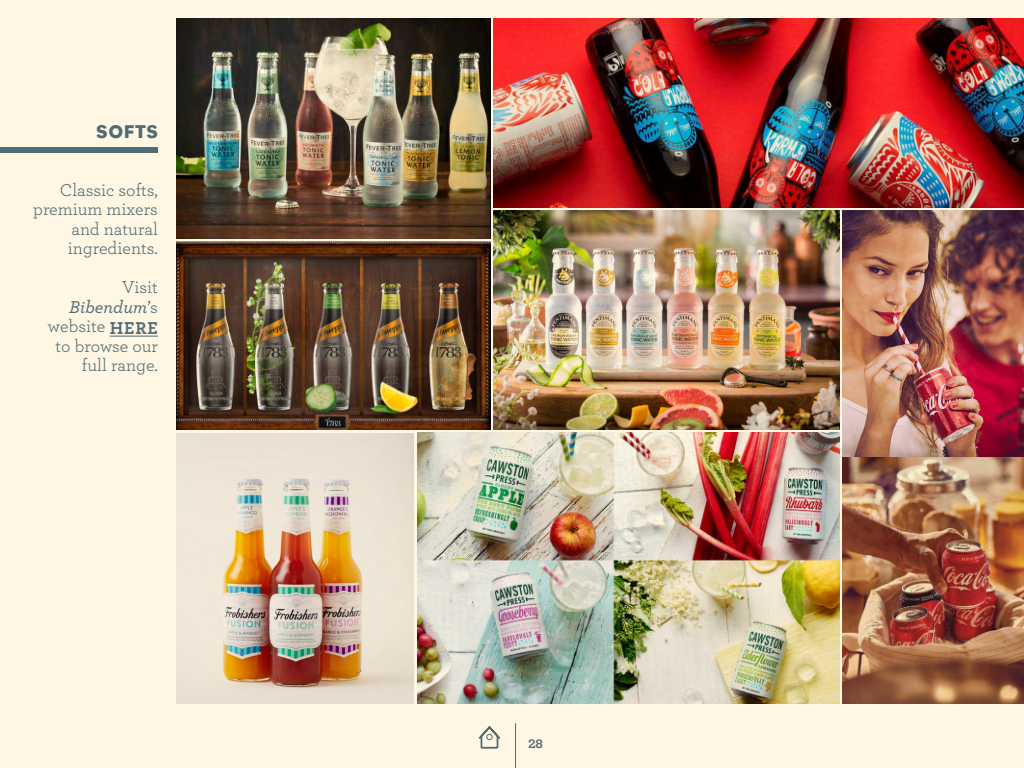
<style>
.page{position:relative;width:1024px;height:768px;background:#fff6e3}
.page>*{position:absolute;margin:0;border:0;box-sizing:border-box;transform-origin:0 0}
.t1{font:18.9px "Eagle";letter-spacing:.035em;color:#4f6c75}
.t2{font:18px/19.5px "Archer";color:#4f6c75;text-align:right}
.t3{font:700 13px "Archer";color:#4f6c75}
.s1{font-weight:500;font-style:italic}
.s2{font-weight:700}
</style>
<div class="page">
<div style="left:0;top:147px;width:158px;height:6px;background:#4f6c75"></div>
<hr style="left:110px;top:336px;width:48px;height:1px;background:#4f6c75">
<img style="left:177px;top:19px;width:314px;height:220px">
<img style="left:418px;top:432px;width:421px;height:272px">
<img style="left:177px;top:433px;width:237px;height:271px">
<img style="left:493px;top:211px;width:346px;height:219px">
<img style="left:177px;top:241px;width:314px;height:189px">
<img style="left:842px;top:211px;width:182px;height:493px">
<img style="left:493px;top:19px;width:531px;height:188px">
<svg style="left:479px;top:726px;width:21px;height:23px"></svg>
<hr style="left:515px;top:723px;width:1px;height:45px;background:#4f6c75">
<p class="t1" style="left:96px;top:121px;width:63px">SOFTS</p>
<p class="t2" style="left:33px;top:179px;width:126px">Classic softs, premium mixers and natural ingredients.</p>
<p class="t2" style="left:48px;top:277px;width:112px">Visit<br><span class="s1">Bibendum</span>’s website <span class="s2">HERE </span>to browse our full range.</p>
<p class="t3" style="left:528px;top:734px;width:17px">28</p>
</div>
